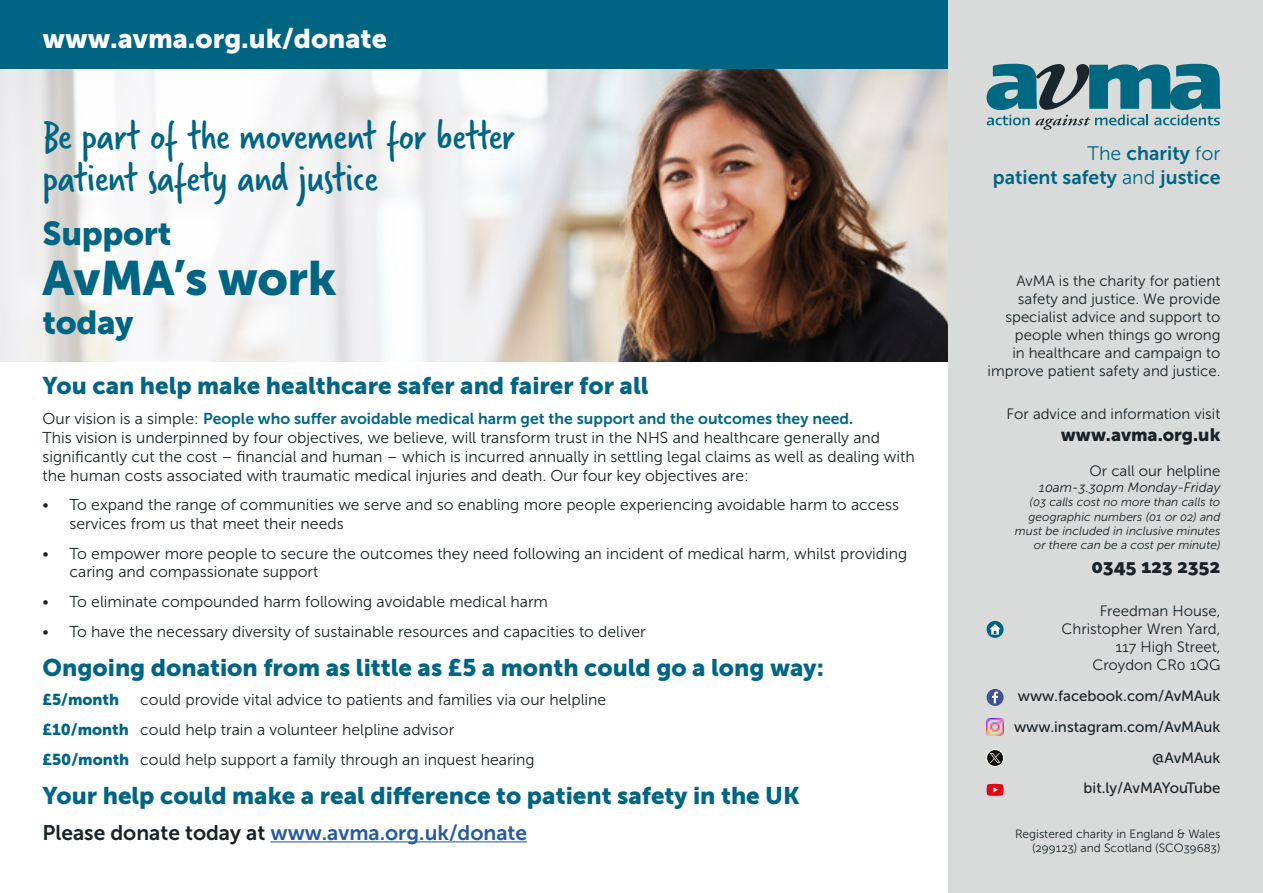
<style>
.page{position:relative;width:1263px;height:893px;background:#fff}
.page>*{position:absolute;margin:0;border:0;box-sizing:border-box;transform-origin:0 0}
.t1{font:48px "Museo Sans 900";letter-spacing:-.01em;color:#006583}
.t2{font:42px/42px "Verveine";letter-spacing:-.01em;color:#006583}
.t3{font:33px "Museo Sans 900";letter-spacing:-.01em;color:#006583}
.t4{font:27px "Museo Sans 900";color:#fff}
.t5{font:24px "Museo Sans 900";color:#006583}
.t6{font:21px "Museo Sans 700";color:#275b9b}
.t7{font:19.5px/23.4px "Museo Sans 700";color:#006583;text-align:right}
.t8{font:19.5px "Museo Sans 900";color:#192226}
.t9{font:18px "Museo Sans 900";color:#192226}
.t10{font:15.75px/18.9px "Museo Sans 300";color:#192226}
.t11{font:15.75px "Museo Sans 900";color:#006583}
.t12{font:15px/18px "Museo Sans 300";color:#192226;text-align:right}
.t13{font:15px/30.8px "Museo Sans 500";color:#192226;text-align:right}
.t14{font:italic 13.5px "Museo Sans 300";color:#192226}
.t15{font:italic 12px/14.4px "Museo Sans 300";color:#192226;text-align:right}
.t16{font:12px/14.4px "Museo Sans 300";color:#192226;text-align:right}
.s1{font-family:"Museo Sans 700";color:#006583}
.s2{font-family:"Museo Sans 900";color:#006583}
.s3{color:#192226}
.s4{font-family:"Museo Sans 300"}
</style>
<div class="page">
<img style="left:579px;top:69px;width:369px;height:292px">
<svg style="left:0;top:69px;width:579px;height:292px;fill:#f3f3f4"></svg>
<hr style="left:270px;top:841px;width:257px;height:1px;background:#275b9b">
<div style="left:0;top:0;width:949px;height:69px;background:#006583"></div>
<div style="left:948px;top:0;width:315px;height:893px;background:#d9dbda"></div>
<svg style="left:986px;top:784px;width:17px;height:12px"></svg>
<svg style="left:986px;top:621px;width:17px;height:17px"></svg>
<svg style="left:990px;top:624px;width:10px;height:11px"></svg>
<svg style="left:986px;top:689px;width:17px;height:17px"></svg>
<svg style="left:992px;top:691px;width:6px;height:12px"></svg>
<svg style="left:986px;top:749px;width:17px;height:17px"></svg>
<div style="left:986px;top:749px;width:17px;height:17px;border:1px solid #fff;border-radius:50%"></div>
<svg style="left:990px;top:753px;width:10px;height:10px"></svg>
<svg style="left:986px;top:64px;width:234px;height:66px"></svg>
<img style="left:986px;top:719px;width:17px;height:17px">
<p class="t4" style="left:43px;top:23px;width:346px">www.avma.org.uk/donate</p>
<p class="t2" style="left:43px;top:115px;width:474px">Be part of the movement for better patient safety and justice</p>
<p class="t3" style="left:43px;top:215px;width:130px">Support</p>
<p class="t1" style="left:43px;top:251px;width:295px">AvMA’s work</p>
<p class="t3" style="left:43px;top:303px;width:92px">today</p>
<p class="t5" style="left:43px;top:372px;width:607px">You can help make healthcare safer and fairer for all</p>
<p class="t10" style="left:43px;top:409px;width:874px">Our vision is a simple: <span class="s1">People who suffer avoidable medical harm get the support and the outcomes they need.<br></span>This vision is underpinned by four objectives, we believe, will transform trust in the NHS and healthcare generally and significantly cut the cost – financial and human – which is incurred annually in settling legal claims as well as dealing with the human costs associated with traumatic medical injuries and death. Our four key objectives are:</p>
<p class="t10" style="left:70px;top:495px;width:831px;text-indent:-27px">• To expand the range of communities we serve and so enabling more people experiencing avoidable harm to access services from us that meet their needs</p>
<p class="t10" style="left:70px;top:544px;width:839px;text-indent:-27px">• To empower more people to secure the outcomes they need following an incident of medical harm, whilst providing caring and compassionate support</p>
<p class="t10" style="left:43px;top:592px;width:507px">• To eliminate compounded harm following avoidable medical harm</p>
<p class="t10" style="left:43px;top:622px;width:605px">• To have the necessary diversity of sustainable resources and capacities to deliver</p>
<p class="t5" style="left:43px;top:654px;width:783px">Ongoing donation from as little as £5 a month could go a long way:</p>
<p class="t11" style="left:43px;top:691px;width:78px">£5/month</p>
<p class="t10" style="left:43px;top:685px;width:565px;line-height:29.5px;text-indent:98px">could provide vital advice to patients and families via our helpline <span class="s2">£10/month</span> could help train a volunteer helpline advisor<br><span class="s2">£50/month</span> could help support a family through an inquest hearing</p>
<p class="t5" style="left:43px;top:782px;width:759px">Your help could make a real difference to patient safety in the UK</p>
<p class="t6" style="left:43px;top:821px;width:486px"><span class="s3">Please donate today at</span> www.avma.org.uk/donate</p>
<p class="t7" style="left:993px;top:142px;width:229px"><span class="s4">The</span> charity <span class="s4">for<br></span>patient safety <span class="s4">and</span> justice</p>
<p class="t12" style="left:988px;top:271px;width:234px">AvMA is the charity for patient safety and justice. We provide specialist advice and support to people when things go wrong<br>in healthcare and campaign to improve patient safety and justice.</p>
<p class="t12" style="left:1006px;top:405px;width:215px">For advice and information visit</p>
<p class="t9" style="left:1061px;top:424px;width:161px">www.avma.org.uk</p>
<p class="t12" style="left:1089px;top:462px;width:132px">Or call our helpline</p>
<p class="t14" style="left:1039px;top:480px;width:183px">10am-3.30pm Monday-Friday</p>
<p class="t15" style="left:1015px;top:495px;width:207px">(03 calls cost no more than calls to geographic numbers (01 or 02) and must be included in inclusive minutes or there can be a cost per minute)</p>
<p class="t8" style="left:1091px;top:555px;width:130px">0345 123 2352</p>
<p class="t12" style="left:1062px;top:602px;width:160px">Freedman House,<br>Christopher Wren Yard,<br>117 High Street,<br>Croydon CR0 1QG</p>
<p class="t13" style="left:1014px;top:681px;width:208px">www.facebook.com/AvMAuk www.instagram.com/AvMAuk @AvMAuk bit.ly/AvMAYouTube</p>
<p class="t16" style="left:1015px;top:826px;width:207px">Registered charity in England &amp; Wales (299123) and Scotland (SCO39683)</p>
</div>
